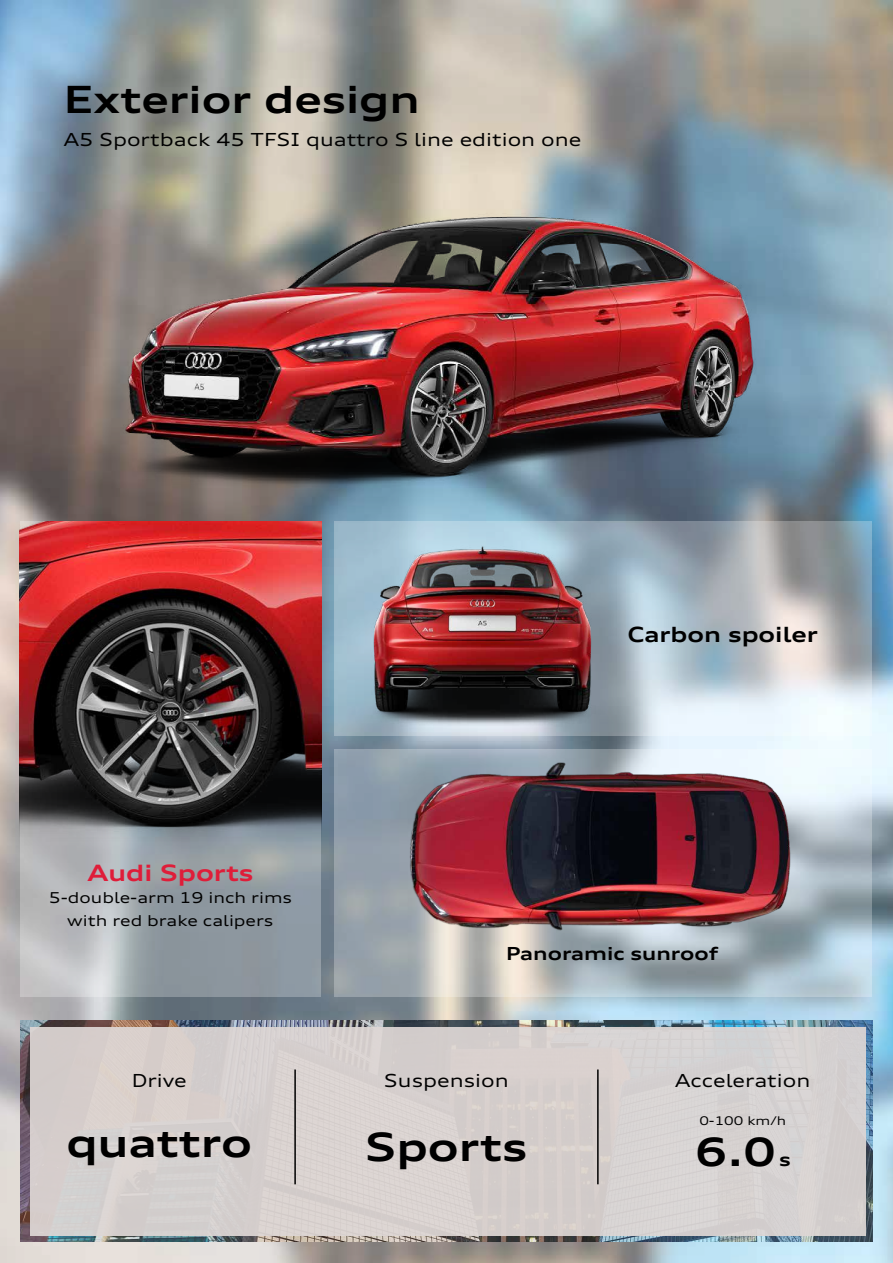
<style>
.page{position:relative;width:893px;height:1263px;background:#fff}
.page>*{position:absolute;margin:0;border:0;box-sizing:border-box;transform-origin:0 0}
.t1{font:700 expanded 39px "Audi Type";color:#000}
.t2{font:700 expanded 37.5px "Audi Type";color:#000}
.t3{font:700 expanded 22.5px "Audi Type";color:#df1d39}
.t4{font:700 expanded 21px "Audi Type";color:#000}
.t5{font:expanded 18px "Audi Type";color:#000}
.t6{font:700 expanded 18px "Audi Type";color:#000}
.t7{font:expanded 15px/22.5px "Audi Type";color:#000;text-align:center}
.t8{font:expanded 12px "Audi Type";color:#000}
.s1{font-size:18px}
</style>
<div class="page">
<img style="left:0;top:0;width:893px;height:1263px">
<img style="left:21px;top:1020px;width:851px;height:222px">
<div style="left:30px;top:1027px;width:835px;height:209px;background:#d6d0cf"></div>
<hr style="left:294px;top:1069px;width:2px;height:115px;background:#000">
<svg style="left:335px;top:749px;width:537px;height:248px;background:#acb8be"></svg>
<hr style="left:597px;top:1069px;width:2px;height:115px;background:#000">
<svg style="left:335px;top:521px;width:537px;height:215px;background:#b7c2c9"></svg>
<img style="left:334px;top:534px;width:309px;height:203px">
<svg style="left:20px;top:841px;width:301px;height:155px;background:#a1a8ad"></svg>
<img style="left:19px;top:521px;width:303px;height:320px">
<img style="left:0;top:210px;width:893px;height:295px">
<img style="left:359px;top:749px;width:470px;height:198px">
<h2 class="t2" style="left:64px;top:76px;width:357px">Exterior design</h2>
<p class="t5" style="left:64px;top:128px;width:519px">A5 Sportback 45 TFSI quattro S line edition one</p>
<p class="t3" style="left:87px;top:858px;width:168px">Audi Sports</p>
<p class="t7" style="left:49px;top:886px;width:245px">5-double-arm 19 inch rims with red brake calipers</p>
<p class="t4" style="left:627px;top:621px;width:192px">Carbon spoiler</p>
<p class="t5" style="left:132px;top:1069px;width:56px">Drive</p>
<h1 class="t1" style="left:66px;top:1118px;width:187px">quattro</h1>
<p class="t6" style="left:506px;top:943px;width:214px">Panoramic sunroof</p>
<p class="t5" style="left:384px;top:1069px;width:126px">Suspension</p>
<h1 class="t1" style="left:366px;top:1123px;width:163px">Sports</h1>
<p class="t5" style="left:675px;top:1069px;width:137px">Acceleration</p>
<p class="t8" style="left:699px;top:1113px;width:88px">0-100 km/h</p>
<h1 class="t1" style="left:695px;top:1127px;width:98px">6.0 <span class="s1">s</span></h1>
</div>
